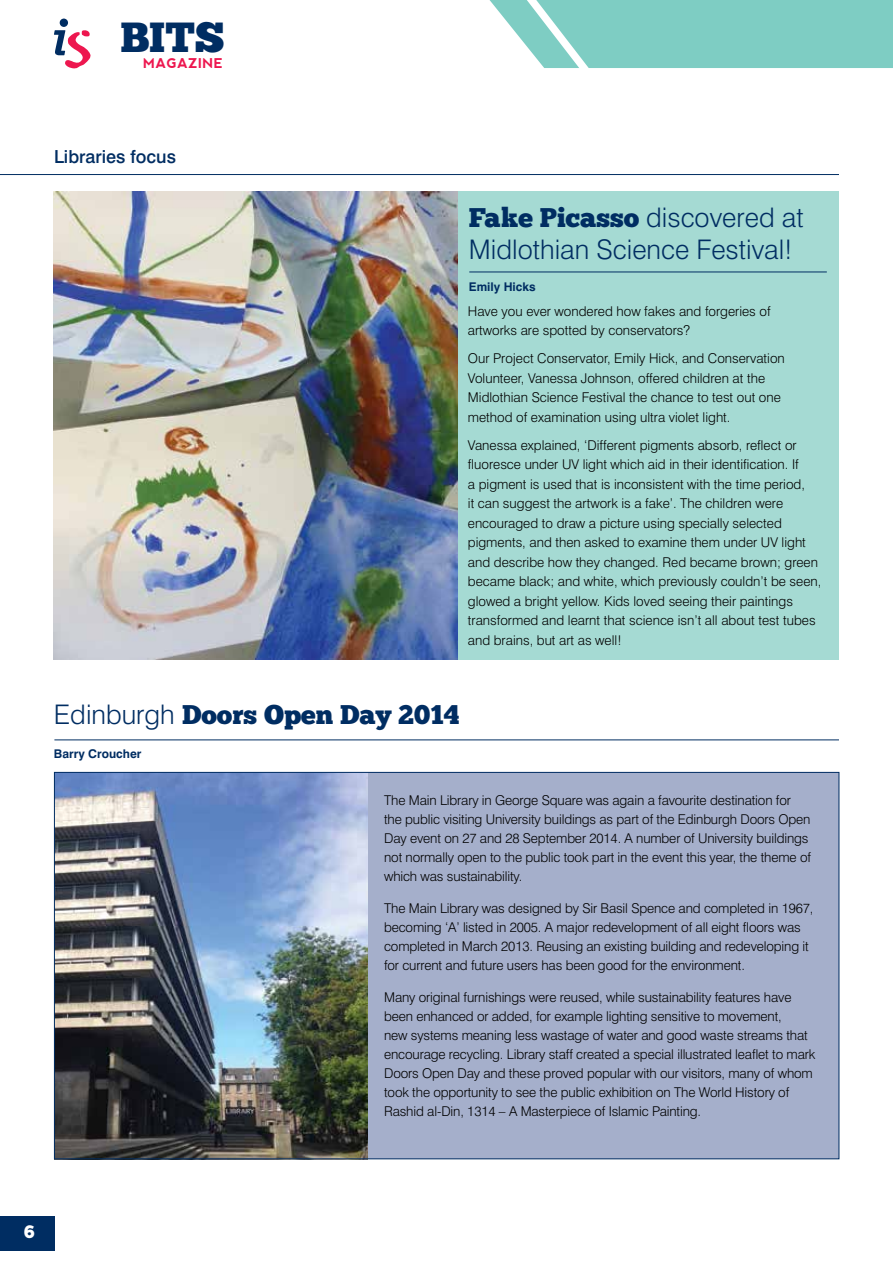
<style>
.page{position:relative;width:893px;height:1263px;background:#fff}
.page>*{position:absolute;margin:0;border:0;box-sizing:border-box;transform-origin:0 0}
.t1{font:42.15px "Chunk Five";color:#002d62}
.t2{font:300 27px/31.5px "Swiss 721 BT";color:#002d62}
.t3{font:27px "Chunk Five";color:#002d62}
.t4{font:500 18px "Swiss 721 BT";color:#002d62}
.t5{font:18px "Chunk Five";color:#fff}
.t6{font:300 13.5px/19.5px "Swiss 721 BT";letter-spacing:-.01em;color:#000}
.t7{font:700 13.5px "nevis";letter-spacing:.025em;color:#ed174f}
.t8{font:700 12px "Swiss 721 BT";color:#002d62}
.s1{font-family:"Chunk Five";font-weight:400}
.s2{font-family:"Swiss 721 BT";font-weight:300}
</style>
<div class="page">
<svg style="left:54px;top:19px;width:37px;height:50px"></svg>
<svg style="left:489px;top:0;width:404px;height:68px;background:#8ad1c8"></svg>
<div style="left:0;top:1216px;width:54px;height:34px;background:#002d62"></div>
<img style="left:54px;top:191px;width:404px;height:469px">
<div style="left:458px;top:191px;width:380px;height:469px;background:#a5dad3"></div>
<div style="left:364px;top:772px;width:475px;height:387px;background:#a5afcb"></div>
<hr style="left:469px;top:272px;width:358px;height:1px;background:#002d62">
<hr style="left:0;top:174px;width:839px;height:1px;background:#002d62">
<hr style="left:54px;top:740px;width:785px;height:1px;background:#002d62">
<img style="left:56px;top:774px;width:311px;height:383px">
<h1 class="t1" style="left:120px;top:18px;width:106px">BITS</h1>
<p class="t7" style="left:143px;top:55px;width:81px">MAGAZINE</p>
<h3 class="t4" style="left:54px;top:146px;width:123px">Libraries focus</h3>
<h2 class="t2" style="left:469px;top:202px;width:336px"><span class="s1">Fake Picasso</span> discovered at<br>Midlothian Science Festival!</h2>
<p class="t8" style="left:469px;top:280px;width:68px">Emily Hicks</p>
<p class="t6" style="left:468px;top:301px;width:304px">Have you ever wondered how fakes and forgeries of artworks are spotted by conservators?</p>
<p class="t6" style="left:468px;top:349px;width:318px">Our Project Conservator, Emily Hick, and Conservation Volunteer, Vanessa Johnson, offered children at the Midlothian Science Festival the chance to test out one method of examination using ultra violet light.</p>
<p class="t6" style="left:468px;top:435px;width:355px">Vanessa explained, ‘Different pigments absorb, reflect or fluoresce under UV light which aid in their identification. If<br>a pigment is used that is inconsistent with the time period,<br>it can suggest the artwork is a fake’. The children were encouraged to draw a picture using specially selected pigments, and then asked to examine them under UV light and describe how they changed. Red became brown; green became black; and white, which previously couldn’t be seen, glowed a bright yellow. Kids loved seeing their paintings transformed and learnt that science isn’t all about test tubes and brains, but art as well!</p>
<h2 class="t3" style="left:54px;top:702px;width:407px"><span class="s2">Edinburgh</span> Doors Open Day 2014</h2>
<p class="t8" style="left:54px;top:747px;width:89px">Barry Croucher</p>
<p class="t6" style="left:384px;top:791px;width:428px;line-height:19px">The Main Library in George Square was again a favourite destination for the public visiting University buildings as part of the Edinburgh Doors Open Day event on 27 and 28 September 2014. A number of University buildings not normally open to the public took part in the event this year, the theme of which was sustainability.</p>
<p class="t6" style="left:384px;top:899px;width:431px;line-height:19px">The Main Library was designed by Sir Basil Spence and completed in 1967, becoming ‘A’ listed in 2005. A major redevelopment of all eight floors was completed in March 2013. Reusing an existing building and redeveloping it for current and future users has been good for the environment.</p>
<p class="t6" style="left:384px;top:988px;width:433px;line-height:19px">Many original furnishings were reused, while sustainability features have been enhanced or added, for example lighting sensitive to movement,<br>new systems meaning less wastage of water and good waste streams that encourage recycling. Library staff created a special illustrated leaflet to mark Doors Open Day and these proved popular with our visitors, many of whom took the opportunity to see the public exhibition on The World History of Rashid al-Din, 1314 – A Masterpiece of Islamic Painting.</p>
<h3 class="t5" style="left:24px;top:1223px;width:12px">6</h3>
</div>
